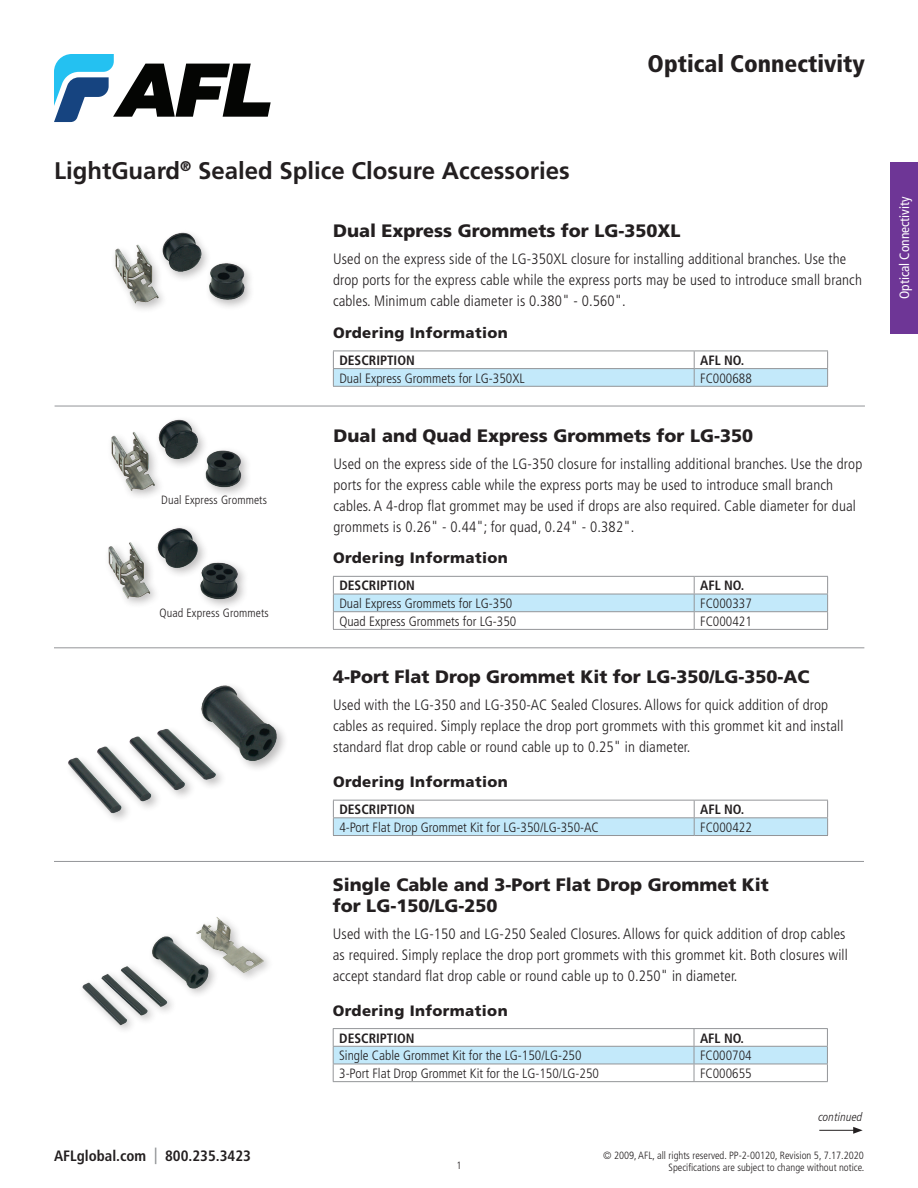
<style>
.page{position:relative;width:918px;height:1188px;background:#fff}
.page>*{position:absolute;margin:0;border:0;box-sizing:border-box;transform-origin:0 0}
.FPP_Product_Title_TO{font:700 24px "Frutiger LT Std";color:#231f20}
.t1{font:900 condensed 24px "Frutiger LT Std";color:#231f20}
.FPP_Heading{font:900 18px/21px "Frutiger LT Std";color:#231f20}
.FPP_Body_Text{font:300 condensed 15px/21px "Frutiger LT Std";letter-spacing:.01em;color:#231f20}
.FPP_Subhead{font:900 15px "Frutiger LT Std";letter-spacing:.025em;color:#231f20}
.t2{font:700 condensed 15px "Frutiger LT Std";color:#231f20}
.FPP_Table_Body_Text{font:300 condensed 13.5px "Frutiger LT Std";color:#231f20}
.FPP_Table_Header{font:700 condensed 13.5px "Frutiger LT Std";color:#231f20}
.t3{font:condensed 13.5px "Frutiger LT Std";color:#fff}
.FPP_Caption{font:300 condensed 12px "Frutiger LT Std";letter-spacing:.01em;color:#231f20}
.FPP_Body_Text-2{font:italic 300 condensed 12px "Frutiger LT Pro";letter-spacing:.01em;color:#231f20}
.t4{font:300 condensed 10.5px/12px "Frutiger LT Std";color:#231f20;text-align:right}
.s1{font-size:16.5px;color:#939598}
</style>
<div class="page">
<div style="left:890px;top:162px;width:28px;height:172px;background:#6e3696"></div>
<svg style="left:54px;top:54px;width:217px;height:68px"></svg>
<hr style="left:819px;top:1130px;width:37px;height:1px;background:#231f20">
<svg style="left:853px;top:1127px;width:10px;height:7px"></svg>
<svg style="left:333px;top:351px;width:495px;height:35px"></svg>
<hr style="left:333px;top:386px;width:361px;height:1px;background:#939598">
<hr style="left:694px;top:386px;width:134px;height:1px;background:#939598">
<hr style="left:333px;top:576px;width:361px;height:1px;background:#939598">
<hr style="left:694px;top:576px;width:134px;height:1px;background:#939598">
<svg style="left:333px;top:577px;width:495px;height:52px"></svg>
<hr style="left:333px;top:629px;width:361px;height:1px;background:#939598">
<hr style="left:694px;top:629px;width:134px;height:1px;background:#939598">
<img style="left:108px;top:528px;width:137px;height:79px">
<img style="left:115px;top:232px;width:136px;height:78px">
<hr style="left:55px;top:406px;width:810px;height:1px;background:#939598">
<hr style="left:54px;top:647px;width:810px;height:1px;background:#939598">
<div style="left:107px;top:415px;width:145px;height:87px;background:#231f20;opacity:.3"></div>
<img style="left:107px;top:415px;width:137px;height:85px">
<hr style="left:333px;top:800px;width:361px;height:1px;background:#939598">
<hr style="left:694px;top:800px;width:134px;height:1px;background:#939598">
<svg style="left:333px;top:801px;width:495px;height:34px"></svg>
<hr style="left:333px;top:835px;width:361px;height:1px;background:#939598">
<hr style="left:694px;top:835px;width:134px;height:1px;background:#939598">
<img style="left:68px;top:685px;width:217px;height:135px">
<hr style="left:54px;top:861px;width:810px;height:1px;background:#939598">
<hr style="left:333px;top:1028px;width:361px;height:1px;background:#939598">
<hr style="left:694px;top:1028px;width:134px;height:1px;background:#939598">
<svg style="left:333px;top:1029px;width:495px;height:52px"></svg>
<hr style="left:333px;top:1081px;width:361px;height:1px;background:#939598">
<hr style="left:694px;top:1081px;width:134px;height:1px;background:#939598">
<img style="left:82px;top:917px;width:187px;height:113px">
<p class="FPP_Product_Title_TO" style="left:54px;top:157px;width:517px">LightGuard<sup>®</sup> Sealed Splice Closure Accessories</p>
<h1 class="t1" style="left:648px;top:49px;width:219px">Optical Connectivity</h1>
<p class="FPP_Heading" style="left:333px;top:220px;width:349px">Dual Express Grommets for LG-350XL</p>
<p class="FPP_Body_Text" style="left:333px;top:249px;width:530px">Used on the express side of the LG-350XL closure for installing additional branches. Use the drop ports for the express cable while the express ports may be used to introduce small branch cables. Minimum cable diameter is 0.380" - 0.560".</p>
<p class="FPP_Caption" style="left:161px;top:493px;width:107px">Dual Express Grommets</p>
<p class="FPP_Caption" style="left:159px;top:606px;width:111px">Quad Express Grommets</p>
<p class="t2" style="left:54px;top:1147px;width:198px">AFLglobal.com <span class="s1">|</span> 800.235.3423</p>
<p class="FPP_Subhead" style="left:333px;top:324px;width:176px">Ordering Information</p>
<p class="FPP_Table_Header" style="left:339px;top:352px;width:77px">DESCRIPTION</p>
<p class="FPP_Table_Header" style="left:700px;top:352px;width:45px">AFL NO.</p>
<p class="FPP_Table_Body_Text" style="left:339px;top:370px;width:187px">Dual Express Grommets for LG-350XL</p>
<p class="FPP_Table_Body_Text" style="left:700px;top:370px;width:53px">FC000688</p>
<p class="FPP_Heading" style="left:334px;top:425px;width:421px">Dual and Quad Express Grommets for LG-350</p>
<p class="FPP_Body_Text" style="left:334px;top:454px;width:530px">Used on the express side of the LG-350 closure for installing additional branches. Use the drop ports for the express cable while the express ports may be used to introduce small branch cables. A 4-drop flat grommet may be used if drops are also required. Cable diameter for dual grommets is 0.26" - 0.44"; for quad, 0.24" - 0.382".</p>
<p class="FPP_Subhead" style="left:333px;top:549px;width:176px">Ordering Information</p>
<p class="FPP_Table_Header" style="left:339px;top:578px;width:77px">DESCRIPTION</p>
<p class="FPP_Table_Header" style="left:700px;top:578px;width:45px">AFL NO.</p>
<p class="FPP_Table_Body_Text" style="left:339px;top:596px;width:174px">Dual Express Grommets for LG-350</p>
<p class="FPP_Table_Body_Text" style="left:700px;top:596px;width:53px">FC000337</p>
<p class="FPP_Table_Body_Text" style="left:339px;top:613px;width:178px">Quad Express Grommets for LG-350</p>
<p class="FPP_Table_Body_Text" style="left:700px;top:613px;width:53px">FC000421</p>
<p class="FPP_Heading" style="left:333px;top:666px;width:478px">4-Port Flat Drop Grommet Kit for LG-350/LG-350-AC</p>
<p class="FPP_Body_Text" style="left:333px;top:695px;width:512px">Used with the LG-350 and LG-350-AC Sealed Closures. Allows for quick addition of drop cables as required. Simply replace the drop port grommets with this grommet kit and install standard flat drop cable or round cable up to 0.25" in diameter.</p>
<p class="FPP_Subhead" style="left:333px;top:773px;width:176px">Ordering Information</p>
<p class="FPP_Table_Header" style="left:339px;top:801px;width:77px">DESCRIPTION</p>
<p class="FPP_Table_Header" style="left:700px;top:801px;width:45px">AFL NO.</p>
<p class="FPP_Table_Body_Text" style="left:339px;top:819px;width:261px">4-Port Flat Drop Grommet Kit for LG-350/LG-350-AC</p>
<p class="FPP_Table_Body_Text" style="left:700px;top:819px;width:53px">FC000422</p>
<p class="FPP_Heading" style="left:333px;top:874px;width:438px">Single Cable and 3-Port Flat Drop Grommet Kit for LG-150/LG-250</p>
<p class="FPP_Body_Text" style="left:333px;top:924px;width:517px">Used with the LG-150 and LG-250 Sealed Closures. Allows for quick addition of drop cables as required. Simply replace the drop port grommets with this grommet kit. Both closures will accept standard flat drop cable or round cable up to 0.250" in diameter.</p>
<p class="FPP_Subhead" style="left:333px;top:1001px;width:176px">Ordering Information</p>
<p class="FPP_Table_Header" style="left:339px;top:1030px;width:77px">DESCRIPTION</p>
<p class="FPP_Table_Header" style="left:700px;top:1030px;width:45px">AFL NO.</p>
<p class="FPP_Table_Body_Text" style="left:339px;top:1048px;width:244px">Single Cable Grommet Kit for the LG-150/LG-250</p>
<p class="FPP_Table_Body_Text" style="left:700px;top:1048px;width:53px">FC000704</p>
<p class="FPP_Table_Body_Text" style="left:339px;top:1066px;width:261px">3-Port Flat Drop Grommet Kit for the LG-150/LG-250</p>
<p class="FPP_Table_Body_Text" style="left:700px;top:1066px;width:53px">FC000655</p>
<p class="FPP_Body_Text-2" style="left:818px;top:1110px;width:46px">continued</p>
<p class="t4" style="left:456px;top:1159px;width:7px">1</p>
<p class="t4" style="left:603px;top:1150px;width:263px">© 2009, AFL, all rights reserved. PP-2-00120, Revision 5, 7.17.2020<br>Specifications are subject to change without notice.</p>
<p class="t3" style="left:897px;top:299px;width:104px;rotate:-90deg">Optical Connectivity</p>
</div>
